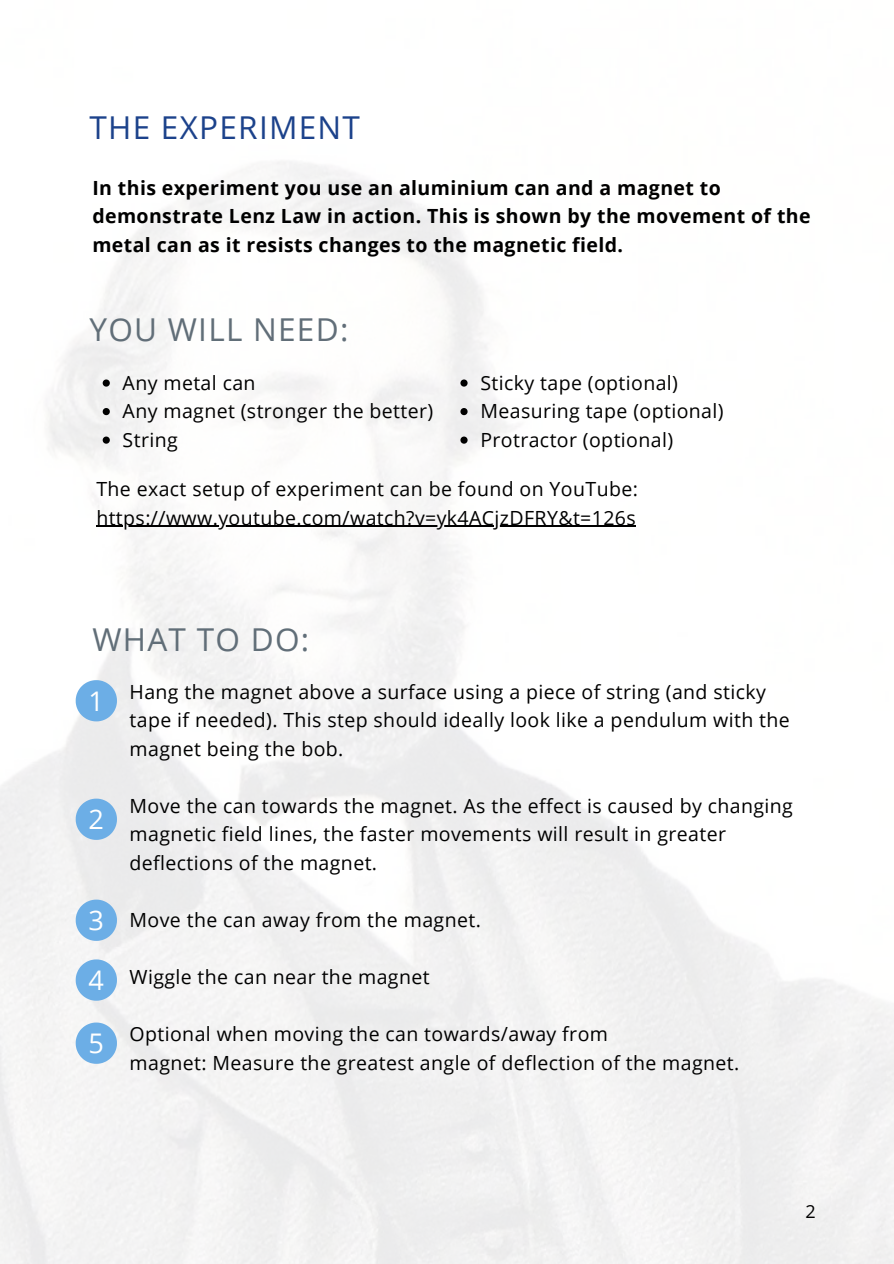
<style>
.page{position:relative;width:894px;height:1264px;background:#fff}
.page>*{position:absolute;margin:0;border:0;box-sizing:border-box;transform-origin:0 0}
.t1{font:31.5px "Open Sans";letter-spacing:.04em;color:#616e78}
.t2{font:31.5px "Open Sans";letter-spacing:.04em;color:#1c428b}
.t3{font:27px "Open Sans";color:#fff}
.t4{font:19.5px/28.5px "Open Sans";letter-spacing:.02em;color:#000}
.t5{font:700 19.5px/28.5px "Open Sans";letter-spacing:.02em;color:#000}
.t6{font:18px "Open Sans";color:#000}
</style>
<div class="page">
<img style="left:0;top:162px;width:893px;height:1101px">
<svg style="left:103px;top:379px;width:7px;height:7px"></svg>
<svg style="left:103px;top:408px;width:7px;height:7px"></svg>
<svg style="left:103px;top:436px;width:7px;height:7px"></svg>
<svg style="left:460px;top:379px;width:7px;height:7px"></svg>
<svg style="left:460px;top:408px;width:7px;height:7px"></svg>
<svg style="left:460px;top:436px;width:7px;height:7px"></svg>
<svg style="left:76px;top:680px;width:41px;height:41px"></svg>
<svg style="left:76px;top:798px;width:41px;height:41px"></svg>
<svg style="left:76px;top:899px;width:41px;height:41px"></svg>
<svg style="left:76px;top:959px;width:41px;height:41px"></svg>
<svg style="left:76px;top:1022px;width:41px;height:41px"></svg>
<hr style="left:96px;top:525px;width:540px;height:1px;background:#000">
<h1 class="t2" style="left:89px;top:105px;width:272px">THE EXPERIMENT</h1>
<p class="t5" style="left:92px;top:173px;width:719px">In this experiment you use an aluminium can and a magnet to demonstrate Lenz Law in action. This is shown by the movement of the metal can as it resists changes to the magnetic field.</p>
<h1 class="t1" style="left:89px;top:307px;width:260px">YOU WILL NEED:</h1>
<p class="t4" style="left:123px;top:368px;width:312px">Any metal can<br>Any magnet (stronger the better)<br>String</p>
<p class="t4" style="left:480px;top:368px;width:245px">Sticky tape (optional)<br>Measuring tape (optional)<br>Protractor (optional)</p>
<p class="t4" style="left:96px;top:474px;width:543px">The exact setup of experiment can be found on YouTube: https://www.youtube.com/watch?v=yk4ACjzDFRY&amp;t=126s</p>
<h1 class="t1" style="left:92px;top:617px;width:218px">WHAT TO DO:</h1>
<h2 class="t3" style="left:89px;top:682px;width:17px">1</h2>
<h2 class="t3" style="left:89px;top:800px;width:17px">2</h2>
<h2 class="t3" style="left:89px;top:901px;width:17px">3</h2>
<h2 class="t3" style="left:89px;top:961px;width:17px">4</h2>
<h2 class="t3" style="left:89px;top:1024px;width:17px">5</h2>
<p class="t4" style="left:129px;top:676px;width:661px">Hang the magnet above a surface using a piece of string (and sticky tape if needed). This step should ideally look like a pendulum with the magnet being the bob.</p>
<p class="t4" style="left:129px;top:791px;width:664px">Move the can towards the magnet. As the effect is caused by changing magnetic field lines, the faster movements will result in greater deflections of the magnet.</p>
<p class="t4" style="left:129px;top:905px;width:353px">Move the can away from the magnet.</p>
<p class="t4" style="left:129px;top:962px;width:301px">Wiggle the can near the magnet</p>
<p class="t4" style="left:129px;top:1019px;width:611px">Optional when moving the can towards/away from<br>magnet: Measure the greatest angle of deflection of the magnet.</p>
<p class="t6" style="left:805px;top:1198px;width:12px">2</p>
</div>
